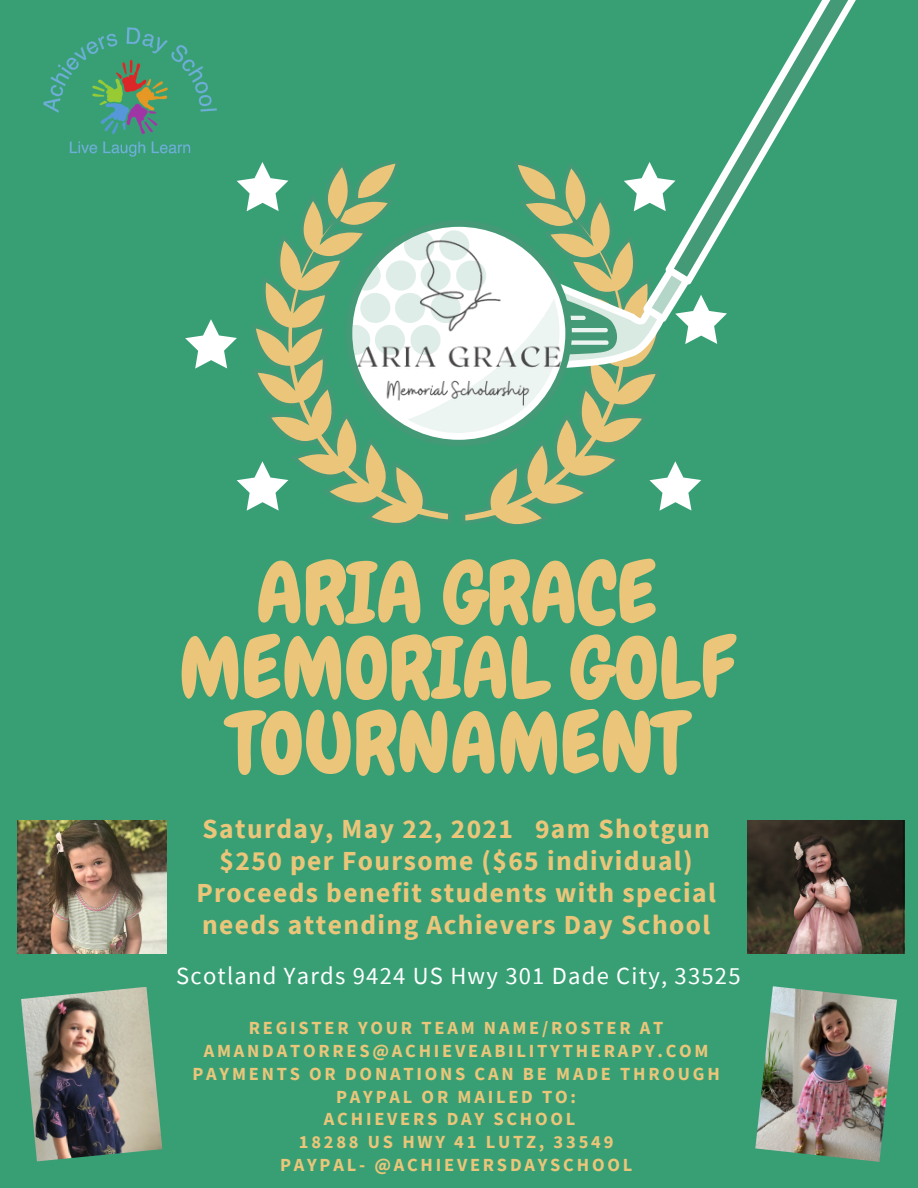
<style>
.page{position:relative;width:918px;height:1188px;background:#389f75}
.page>*{position:absolute;margin:0;border:0;box-sizing:border-box;transform-origin:0 0}
.t1{font:84.6px/75.2px "Chewy";color:#ebc67a;text-align:center}
.t2{font:700 27.45px/32.2px "Source Sans Pro";letter-spacing:.05em;color:#ebc67a}
.t3{font:24.6px "Source Sans Pro";letter-spacing:.05em;color:#fff}
.t4{font:700 18.45px/22.8px "Source Sans Pro";letter-spacing:.15em;color:#ebc67a;text-align:center}
</style>
<div class="page">
<svg style="left:688px;top:0;width:168px;height:230px"></svg>
<svg style="left:237px;top:179px;width:13px;height:32px"></svg>
<svg style="left:185px;top:319px;width:52px;height:50px"></svg>
<svg style="left:237px;top:478px;width:13px;height:33px"></svg>
<svg style="left:668px;top:179px;width:8px;height:9px"></svg>
<svg style="left:668px;top:230px;width:59px;height:114px"></svg>
<svg style="left:668px;top:461px;width:33px;height:50px"></svg>
<img style="left:250px;top:161px;width:418px;height:365px">
<img style="left:755px;top:986px;width:142px;height:176px">
<img style="left:21px;top:987px;width:141px;height:174px">
<img style="left:17px;top:821px;width:150px;height:133px">
<img style="left:43px;top:27px;width:174px;height:130px">
<img style="left:747px;top:821px;width:158px;height:133px">
<p class="t1" style="left:179px;top:556px;width:557px">ARIA GRACE<br>MEMORIAL GOLF<br>TOURNAMENT</p>
<p class="t2" style="left:203px;top:812px;width:509px">Saturday, May 22, 2021 9am Shotgun</p>
<p class="t2" style="left:220px;top:844px;width:475px">$250 per Foursome ($65 individual)</p>
<p class="t2" style="left:196px;top:876px;width:521px">Proceeds benefit students with special needs attending Achievers Day School</p>
<p class="t3" style="left:176px;top:960px;width:566px">Scotland Yards 9424 US Hwy 301 Dade City, 33525</p>
<p class="t4" style="left:204px;top:1016px;width:507px">REGISTER YOUR TEAM NAME/ROSTER AT<br>AMANDATORRES@ACHIEVEABILITYTHERAPY.COM</p>
<p class="t4" style="left:192px;top:1062px;width:529px">PAYMENTS OR DONATIONS CAN BE MADE THROUGH<br>PAYPAL OR MAILED TO:</p>
<p class="t4" style="left:324px;top:1107px;width:253px">ACHIEVERS DAY SCHOOL</p>
<p class="t4" style="left:299px;top:1130px;width:316px">18288 US HWY 41 LUTZ, 33549</p>
<p class="t4" style="left:280px;top:1153px;width:354px">PAYPAL- @ACHIEVERSDAYSCHOOL</p>
</div>
